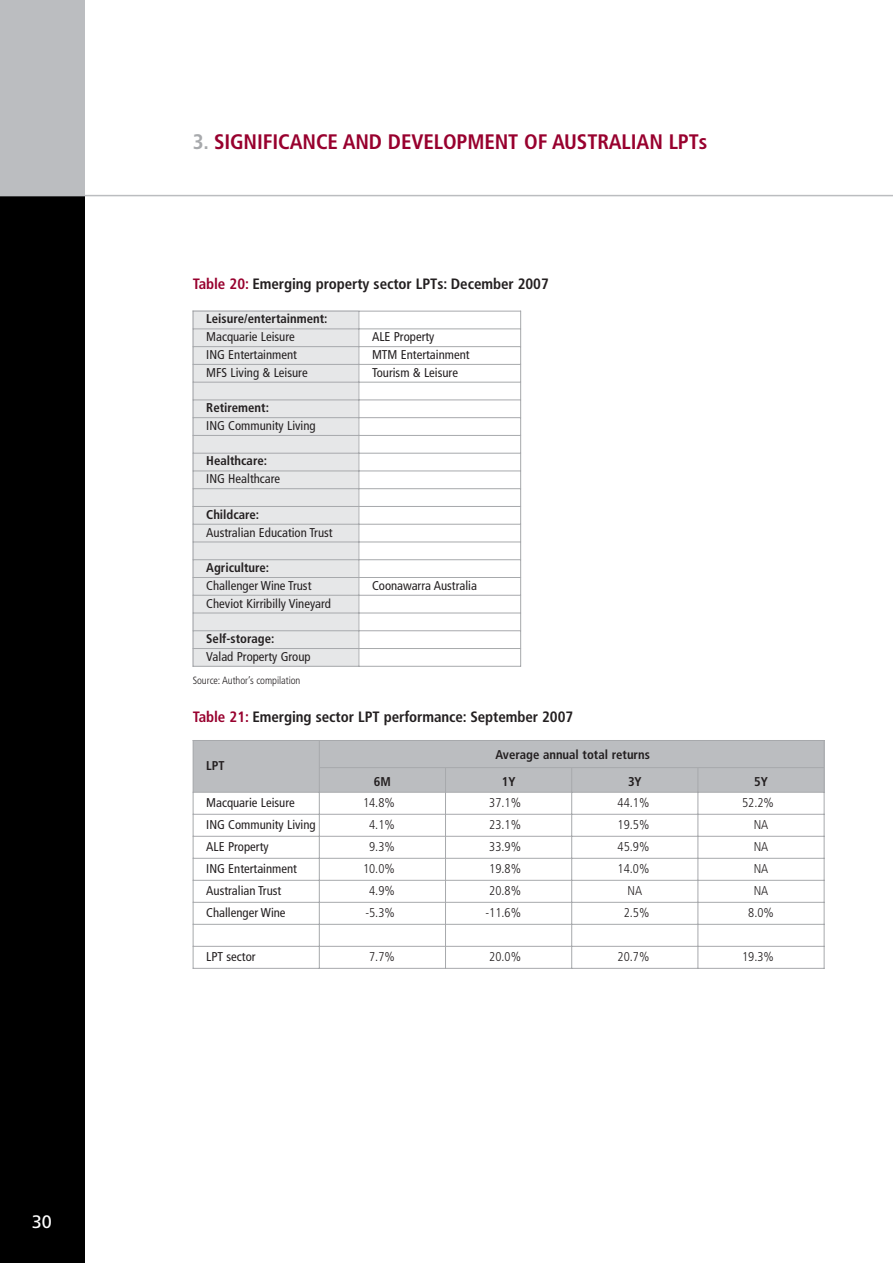
<style>
.page{position:relative;width:893px;height:1263px;background:#fff}
.page>*{position:absolute;margin:0;border:0;box-sizing:border-box;transform-origin:0 0}
.t1{font:700 condensed 21px "Frutiger";letter-spacing:-.005em;color:#98002e}
.t2{font:18px "Frutiger";color:#fff}
.t3{font:700 condensed 15px "Frutiger";letter-spacing:-.005em;color:#231f20}
.t4{font:condensed 12.75px "Frutiger";color:#231f20}
.t5{font:300 condensed 12.75px "Frutiger";color:#231f20}
.t6{font:700 condensed 12.75px "Frutiger";color:#231f20}
.t7{font:300 condensed 10.5px "Frutiger";letter-spacing:-.005em;color:#231f20}
.s1{color:#a7a9ac}
.s2{color:#98002e}
</style>
<div class="page">
<div style="left:0;top:0;width:85px;height:1263px;background:#bbbdc0"></div>
<div style="left:0;top:196px;width:85px;height:1067px;background:#000"></div>
<hr style="left:0;top:195px;width:892px;height:1px;background:#bbbdc0">
<div style="left:193px;top:740px;width:126px;height:52px;background:#bbbdc0"></div>
<div style="left:319px;top:740px;width:126px;height:52px;background:#bbbdc0"></div>
<div style="left:445px;top:740px;width:126px;height:52px;background:#bbbdc0"></div>
<div style="left:571px;top:740px;width:127px;height:52px;background:#bbbdc0"></div>
<div style="left:698px;top:740px;width:126px;height:52px;background:#bbbdc0"></div>
<hr style="left:193px;top:740px;width:1px;height:229px;background:#a7a9ac">
<hr style="left:319px;top:740px;width:1px;height:229px;background:#a7a9ac">
<hr style="left:445px;top:740px;width:1px;height:229px;background:#a7a9ac">
<hr style="left:571px;top:740px;width:1px;height:229px;background:#a7a9ac">
<hr style="left:697px;top:740px;width:1px;height:229px;background:#a7a9ac">
<hr style="left:823px;top:740px;width:1px;height:229px;background:#a7a9ac">
<hr style="left:193px;top:740px;width:631px;height:1px;background:#a7a9ac">
<hr style="left:193px;top:792px;width:631px;height:1px;background:#a7a9ac">
<hr style="left:193px;top:814px;width:631px;height:1px;background:#a7a9ac">
<hr style="left:193px;top:836px;width:631px;height:1px;background:#a7a9ac">
<hr style="left:193px;top:858px;width:631px;height:1px;background:#a7a9ac">
<hr style="left:193px;top:880px;width:631px;height:1px;background:#a7a9ac">
<hr style="left:193px;top:902px;width:631px;height:1px;background:#a7a9ac">
<hr style="left:193px;top:924px;width:631px;height:1px;background:#a7a9ac">
<hr style="left:193px;top:946px;width:631px;height:1px;background:#a7a9ac">
<hr style="left:193px;top:968px;width:631px;height:1px;background:#a7a9ac">
<div style="left:193px;top:311px;width:166px;height:18px;background:#e6e7e8"></div>
<div style="left:193px;top:329px;width:166px;height:18px;background:#e6e7e8"></div>
<div style="left:193px;top:347px;width:166px;height:17px;background:#e6e7e8"></div>
<div style="left:193px;top:364px;width:166px;height:18px;background:#e6e7e8"></div>
<div style="left:193px;top:382px;width:166px;height:18px;background:#e6e7e8"></div>
<div style="left:193px;top:400px;width:166px;height:18px;background:#e6e7e8"></div>
<div style="left:193px;top:418px;width:166px;height:17px;background:#e6e7e8"></div>
<div style="left:193px;top:435px;width:166px;height:18px;background:#e6e7e8"></div>
<div style="left:193px;top:453px;width:166px;height:18px;background:#e6e7e8"></div>
<div style="left:193px;top:471px;width:166px;height:18px;background:#e6e7e8"></div>
<div style="left:193px;top:489px;width:166px;height:17px;background:#e6e7e8"></div>
<div style="left:193px;top:506px;width:166px;height:18px;background:#e6e7e8"></div>
<div style="left:193px;top:524px;width:166px;height:18px;background:#e6e7e8"></div>
<div style="left:193px;top:542px;width:166px;height:18px;background:#e6e7e8"></div>
<div style="left:193px;top:560px;width:166px;height:18px;background:#e6e7e8"></div>
<div style="left:193px;top:578px;width:166px;height:17px;background:#e6e7e8"></div>
<div style="left:193px;top:595px;width:166px;height:18px;background:#e6e7e8"></div>
<div style="left:193px;top:613px;width:166px;height:18px;background:#e6e7e8"></div>
<div style="left:193px;top:631px;width:166px;height:18px;background:#e6e7e8"></div>
<div style="left:193px;top:649px;width:166px;height:18px;background:#e6e7e8"></div>
<hr style="left:193px;top:311px;width:1px;height:356px;background:#a7a9ac">
<hr style="left:358px;top:311px;width:1px;height:356px;background:#a7a9ac">
<hr style="left:520px;top:311px;width:1px;height:356px;background:#a7a9ac">
<hr style="left:193px;top:311px;width:328px;height:1px;background:#a7a9ac">
<hr style="left:193px;top:329px;width:328px;height:1px;background:#a7a9ac">
<hr style="left:193px;top:346px;width:328px;height:1px;background:#a7a9ac">
<hr style="left:193px;top:364px;width:328px;height:1px;background:#a7a9ac">
<hr style="left:193px;top:382px;width:328px;height:1px;background:#a7a9ac">
<hr style="left:193px;top:400px;width:328px;height:1px;background:#a7a9ac">
<hr style="left:193px;top:417px;width:328px;height:1px;background:#a7a9ac">
<hr style="left:193px;top:435px;width:328px;height:1px;background:#a7a9ac">
<hr style="left:193px;top:453px;width:328px;height:1px;background:#a7a9ac">
<hr style="left:193px;top:471px;width:328px;height:1px;background:#a7a9ac">
<hr style="left:193px;top:488px;width:328px;height:1px;background:#a7a9ac">
<hr style="left:193px;top:506px;width:328px;height:1px;background:#a7a9ac">
<hr style="left:193px;top:524px;width:328px;height:1px;background:#a7a9ac">
<hr style="left:193px;top:542px;width:328px;height:1px;background:#a7a9ac">
<hr style="left:193px;top:559px;width:328px;height:1px;background:#a7a9ac">
<hr style="left:193px;top:577px;width:328px;height:1px;background:#a7a9ac">
<hr style="left:193px;top:595px;width:328px;height:1px;background:#a7a9ac">
<hr style="left:193px;top:613px;width:328px;height:1px;background:#a7a9ac">
<hr style="left:193px;top:630px;width:328px;height:1px;background:#a7a9ac">
<hr style="left:193px;top:648px;width:328px;height:1px;background:#a7a9ac">
<hr style="left:193px;top:666px;width:328px;height:1px;background:#a7a9ac">
<div style="left:442px;top:741px;width:275px;height:26px;background:#bbbdc0"></div>
<hr style="left:319px;top:767px;width:505px;height:1px;background:#a7a9ac">
<h2 class="t2" style="left:32px;top:1215px;width:22px">30</h2>
<h1 class="t1" style="left:193px;top:134px;width:516px"><span class="s1">3.</span> SIGNIFICANCE AND DEVELOPMENT OF AUSTRALIAN LPTs</h1>
<p class="t3" style="left:193px;top:278px;width:357px"><span class="s2">Table 20:</span> Emerging property sector LPTs: December 2007</p>
<p class="t6" style="left:206px;top:314px;width:123px">Leisure/entertainment:</p>
<p class="t4" style="left:206px;top:332px;width:90px">Macquarie Leisure</p>
<p class="t4" style="left:372px;top:332px;width:64px">ALE Property</p>
<p class="t4" style="left:206px;top:349px;width:92px">ING Entertainment</p>
<p class="t4" style="left:372px;top:349px;width:99px">MTM Entertainment</p>
<p class="t4" style="left:206px;top:367px;width:103px">MFS Living &amp; Leisure</p>
<p class="t4" style="left:372px;top:367px;width:88px">Tourism &amp; Leisure</p>
<p class="t6" style="left:206px;top:403px;width:64px">Retirement:</p>
<p class="t4" style="left:206px;top:420px;width:111px">ING Community Living</p>
<p class="t6" style="left:206px;top:456px;width:62px">Healthcare:</p>
<p class="t4" style="left:206px;top:474px;width:75px">ING Healthcare</p>
<p class="t6" style="left:206px;top:509px;width:55px">Childcare:</p>
<p class="t4" style="left:206px;top:527px;width:128px">Australian Education Trust</p>
<p class="t6" style="left:206px;top:562px;width:64px">Agriculture:</p>
<p class="t4" style="left:206px;top:580px;width:107px">Challenger Wine Trust</p>
<p class="t4" style="left:372px;top:580px;width:106px">Coonawarra Australia</p>
<p class="t4" style="left:206px;top:598px;width:126px">Cheviot Kirribilly Vineyard</p>
<p class="t6" style="left:206px;top:633px;width:70px">Self-storage:</p>
<p class="t4" style="left:206px;top:651px;width:106px">Valad Property Group</p>
<p class="t7" style="left:193px;top:676px;width:109px">Source: Author’s compilation</p>
<p class="t3" style="left:193px;top:711px;width:382px"><span class="s2">Table 21:</span> Emerging sector LPT performance: September 2007</p>
<p class="t6" style="left:206px;top:760px;width:20px">LPT</p>
<p class="t6" style="left:374px;top:776px;width:18px">6M</p>
<p class="t6" style="left:502px;top:776px;width:15px">1Y</p>
<p class="t6" style="left:628px;top:776px;width:15px">3Y</p>
<p class="t6" style="left:754px;top:776px;width:15px">5Y</p>
<p class="t4" style="left:206px;top:797px;width:90px">Macquarie Leisure</p>
<p class="t5" style="left:363px;top:797px;width:33px">14.8%</p>
<p class="t5" style="left:489px;top:797px;width:33px">37.1%</p>
<p class="t5" style="left:617px;top:797px;width:33px">44.1%</p>
<p class="t5" style="left:742px;top:797px;width:33px">52.2%</p>
<p class="t4" style="left:206px;top:819px;width:111px">ING Community Living</p>
<p class="t5" style="left:369px;top:819px;width:27px">4.1%</p>
<p class="t5" style="left:489px;top:819px;width:33px">23.1%</p>
<p class="t5" style="left:617px;top:819px;width:33px">19.5%</p>
<p class="t5" style="left:753px;top:819px;width:16px">NA</p>
<p class="t4" style="left:206px;top:841px;width:64px">ALE Property</p>
<p class="t5" style="left:369px;top:841px;width:27px">9.3%</p>
<p class="t5" style="left:489px;top:841px;width:33px">33.9%</p>
<p class="t5" style="left:617px;top:841px;width:33px">45.9%</p>
<p class="t5" style="left:753px;top:841px;width:16px">NA</p>
<p class="t4" style="left:206px;top:863px;width:92px">ING Entertainment</p>
<p class="t5" style="left:363px;top:863px;width:33px">10.0%</p>
<p class="t5" style="left:489px;top:863px;width:33px">19.8%</p>
<p class="t5" style="left:617px;top:863px;width:33px">14.0%</p>
<p class="t5" style="left:753px;top:863px;width:16px">NA</p>
<p class="t4" style="left:206px;top:885px;width:77px">Australian Trust</p>
<p class="t5" style="left:369px;top:885px;width:27px">4.9%</p>
<p class="t5" style="left:489px;top:885px;width:33px">20.8%</p>
<p class="t5" style="left:627px;top:885px;width:16px">NA</p>
<p class="t5" style="left:753px;top:885px;width:16px">NA</p>
<p class="t4" style="left:206px;top:907px;width:81px">Challenger Wine</p>
<p class="t5" style="left:365px;top:907px;width:31px">-5.3%</p>
<p class="t5" style="left:485px;top:907px;width:37px">-11.6%</p>
<p class="t5" style="left:623px;top:907px;width:27px">2.5%</p>
<p class="t5" style="left:748px;top:907px;width:27px">8.0%</p>
<p class="t4" style="left:206px;top:951px;width:51px">LPT sector</p>
<p class="t5" style="left:369px;top:951px;width:27px">7.7%</p>
<p class="t5" style="left:489px;top:951px;width:33px">20.0%</p>
<p class="t5" style="left:617px;top:951px;width:33px">20.7%</p>
<p class="t5" style="left:742px;top:951px;width:33px">19.3%</p>
<p class="t6" style="left:495px;top:750px;width:156px">Average annual total returns</p>
</div>
